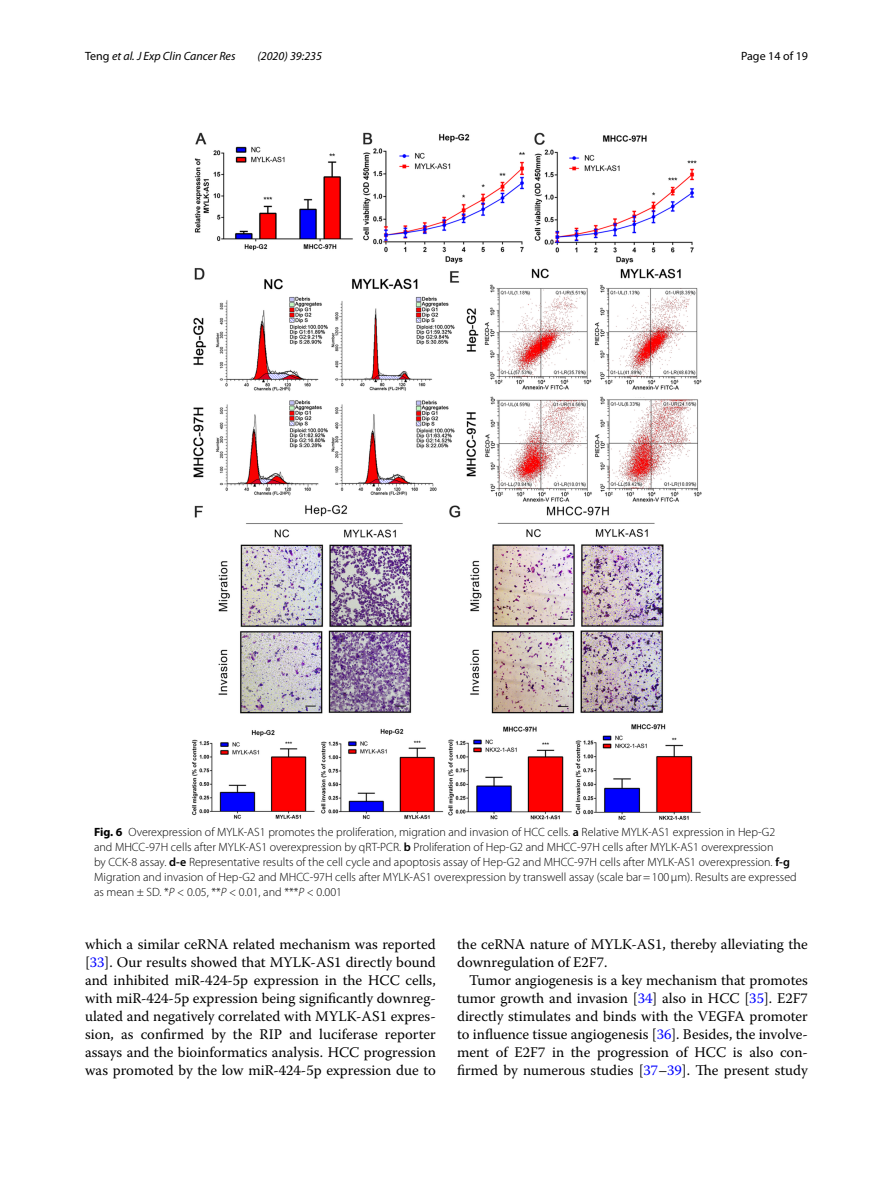
<style>
.page{position:relative;width:893px;height:1187px;background:#fff}
.page>*{position:absolute;margin:0;border:0;box-sizing:border-box;transform-origin:0 0}
.t1{font:14.7px/18px "Warnock Pro";color:#000;text-align:justify}
.t2{font:300 12px/15px "Myriad Pro";color:#000}
.t3{font:italic 12px "Myriad Pro";color:#000}
.t4{font:12px "Myriad Pro";color:#000}
.s1{font-style:normal}
.s2{font-weight:700}
.s3{font-weight:600}
.s4{font-style:italic}
.s5{color:#00f}
</style>
<div class="page">
<img style="left:192px;top:133px;width:510px;height:687px">
<p class="t3" style="left:85px;top:48px;width:152px"><span class="s1">Teng</span> et al. J Exp Clin Cancer Res</p>
<p class="t3" style="left:257px;top:48px;width:66px">(2020) 39:235</p>
<p class="t4" style="left:741px;top:48px;width:68px">Page 14 of 19</p>
<p class="t2" style="left:94px;top:824px;width:704px"><span class="s2">Fig. 6</span> Overexpression of MYLK-AS1 promotes the proliferation, migration and invasion of HCC cells. <span class="s3">a</span> Relative MYLK-AS1 expression in Hep-G2 and MHCC-97H cells after MYLK-AS1 overexpression by qRT-PCR. <span class="s3">b</span> Proliferation of Hep-G2 and MHCC-97H cells after MYLK-AS1 overexpression<br>by CCK-8 assay. <span class="s3">d-e</span> Representative results of the cell cycle and apoptosis assay of Hep-G2 and MHCC-97H cells after MYLK-AS1 overexpression. <span class="s3">f-g </span>Migration and invasion of Hep-G2 and MHCC-97H cells after MYLK-AS1 overexpression by transwell assay (scale bar=100μm). Results are expressed as mean ± SD. *<span class="s4">P</span> &lt; 0.05, **<span class="s4">P</span> &lt; 0.01, and ***<span class="s4">P</span> &lt; 0.001</p>
<p class="t1" style="left:85px;top:935px;width:352px">which a similar ceRNA related mechanism was reported [<span class="s5">33</span>]. Our results showed that MYLK-AS1 directly bound and inhibited miR-424-5p expression in the HCC cells, with miR-424-5p expression being significantly downreg&shy;ulated and negatively correlated with MYLK-AS1 expres&shy;sion, as confirmed by the RIP and luciferase reporter assays and the bioinformatics analysis. HCC progression was promoted by the low miR-424-5p expression due to</p>
<p class="t1" style="left:457px;top:935px;width:352px">the ceRNA nature of MYLK-AS1, thereby alleviating the downregulation of E2F7.</p>
<p class="t1" style="left:457px;top:971px;width:352px;text-indent:12px">Tumor angiogenesis is a key mechanism that promotes tumor growth and invasion [<span class="s5">34</span>] also in HCC [<span class="s5">35</span>]. E2F7 directly stimulates and binds with the VEGFA promoter to influence tissue angiogenesis [<span class="s5">36</span>]. Besides, the involve&shy;ment of E2F7 in the progression of HCC is also con&shy;firmed by numerous studies [<span class="s5">37</span>–<span class="s5">39</span>]. The present study</p>
</div>
